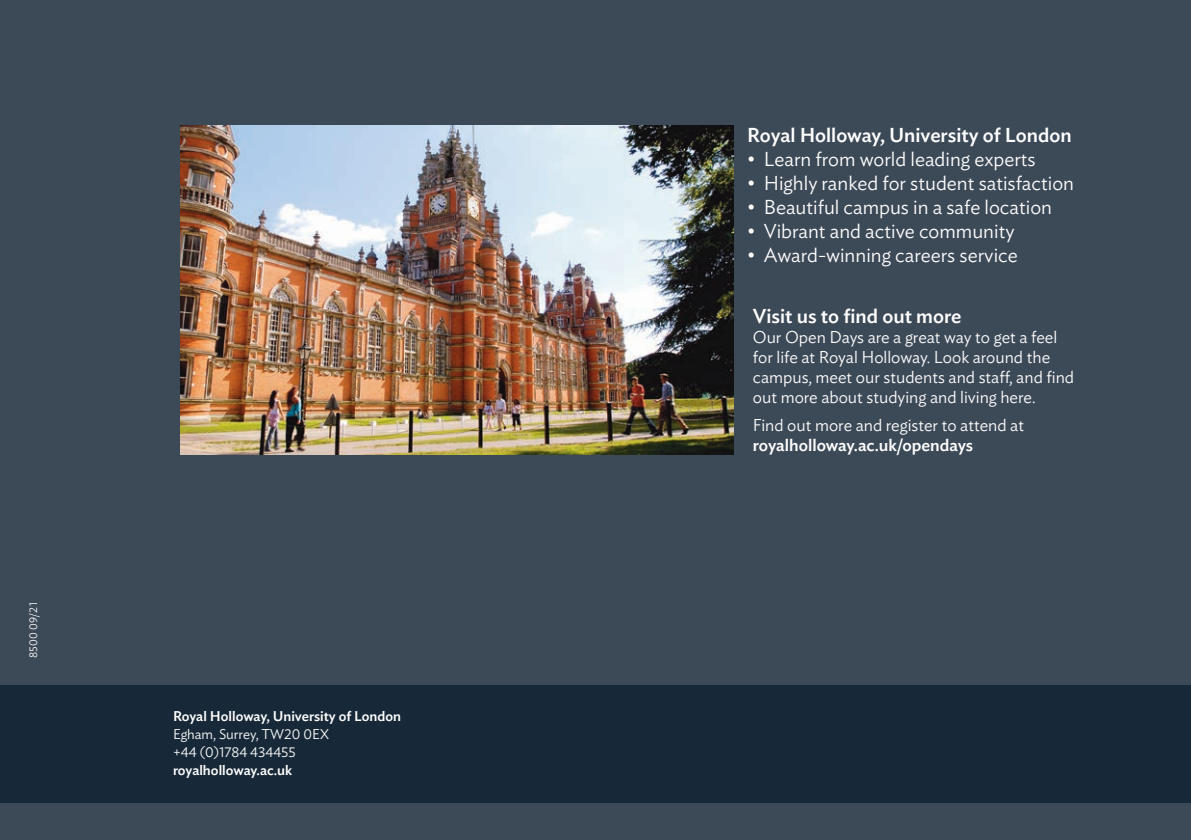
<style>
.page{position:relative;width:1191px;height:840px;background:#fff}
.page>*{position:absolute;margin:0;border:0;box-sizing:border-box;transform-origin:0 0}
.t1{font:300 20px "Ideal Sans";color:#fff}
.t2{font:500 20px "Ideal Sans";color:#fff}
.Main_text_2018{font:300 17px/20px "Ideal Sans";color:#fff}
.Main_text_2018-2{font:500 17px "Ideal Sans";color:#fff}
.t3{font:500 14px/18px "Ideal Sans";color:#fff}
.t4{font:300 14px "Ideal Sans";color:#fff}
.t5{font:300 11px "Ideal Sans";letter-spacing:.025em;color:#fff}
.s1{font-weight:300}
</style>
<div class="page">
<div style="left:0;top:0;width:1191px;height:839px;background:#3c4957"></div>
<img style="left:180px;top:126px;width:553px;height:328px">
<div style="left:0;top:684px;width:1191px;height:118px;background:#172938"></div>
<p class="t5" style="left:25px;top:658px;width:57px;rotate:-90deg">8500 09/21</p>
<p class="t3" style="left:173px;top:705px;width:230px">Royal Holloway, University of London<br><span class="s1">Egham, Surrey, TW20 0EX</span></p>
<p class="t4" style="left:173px;top:740px;width:124px">+44 (0)1784 434455</p>
<p class="t3" style="left:173px;top:759px;width:121px">royalholloway.ac.uk</p>
<p class="t2" style="left:747px;top:119px;width:326px">Royal Holloway, University of London</p>
<p class="t1" style="left:747px;top:144px;width:290px">• Learn from world leading experts</p>
<p class="t1" style="left:747px;top:168px;width:328px">• Highly ranked for student satisfaction</p>
<p class="t1" style="left:747px;top:192px;width:306px">• Beautiful campus in a safe location</p>
<p class="t1" style="left:747px;top:216px;width:269px">• Vibrant and active community</p>
<p class="t1" style="left:747px;top:240px;width:272px">• Award-winning careers service</p>
<p class="t2" style="left:753px;top:300px;width:210px">Visit us to find out more</p>
<p class="Main_text_2018" style="left:753px;top:325px;width:323px">Our Open Days are a great way to get a feel for life at Royal Holloway. Look around the campus, meet our students and staff, and find out more about studying and living here.</p>
<p class="Main_text_2018" style="left:753px;top:413px;width:273px">Find out more and register to attend at</p>
<p class="Main_text_2018-2" style="left:753px;top:432px;width:222px">royalholloway.ac.uk/opendays</p>
</div>
